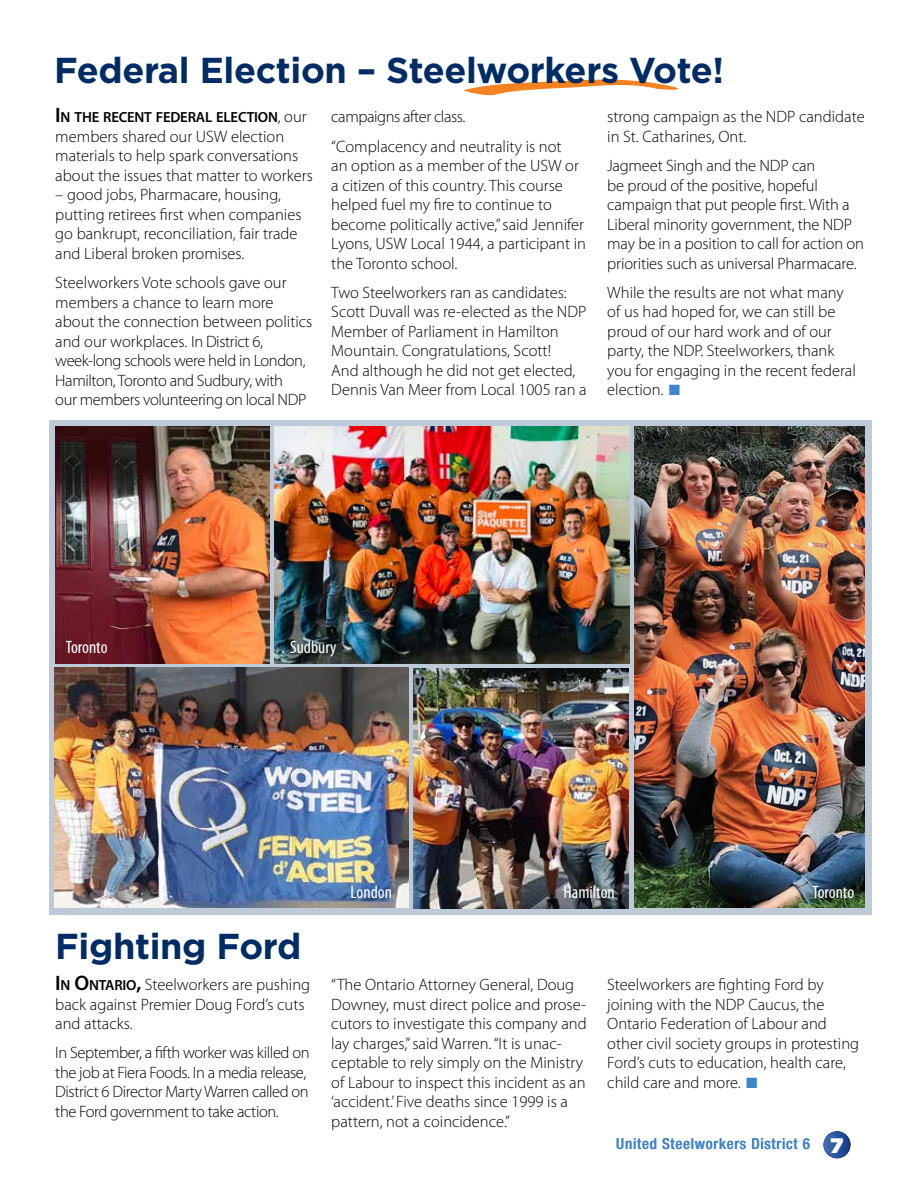
<style>
.page{position:relative;width:918px;height:1188px;background:#fff}
.page>*{position:absolute;margin:0;border:0;box-sizing:border-box;transform-origin:0 0}
.t1{font:700 36px "Gotham";letter-spacing:-.01em;color:#002c65}
.t2{font:condensed 18px "Myriad Pro";color:#fff}
.t3{font:300 16.5px/19.5px "Myriad Pro";color:#000}
.t4{font:300 16.5px/19.5px "Myriad Pro";letter-spacing:-.025em;color:#000}
.t5{font:500 condensed 15px "Helvetica Neue LT Std";letter-spacing:.05em;color:#4184c9}
.t6{font:600 14.7px "Myriad Pro";letter-spacing:-.015em;color:#000}
.s1{font-size:21px}
.s2{font-weight:300;font-size:16.5px}
.s3{color:#4184c9}
.s4{font-weight:600;font-size:21px}
.s5{font-weight:600;font-size:14.7px}
.s6{font-family:"Gotham";font-weight:900;font-stretch:normal;font-size:21px;color:#fff}
</style>
<div class="page">
<div style="left:49px;top:420px;width:823px;height:494px;background:#bfcad8"></div>
<img style="left:634px;top:426px;width:230px;height:481px">
<img style="left:275px;top:426px;width:354px;height:238px">
<img style="left:55px;top:426px;width:215px;height:238px">
<img style="left:54px;top:668px;width:355px;height:239px">
<img style="left:414px;top:669px;width:214px;height:239px">
<svg style="left:464px;top:79px;width:215px;height:17px"></svg>
<div style="left:824px;top:1131px;width:26px;height:27px;background:linear-gradient(to right,#3e6fb7,#1a3f87);border-radius:50%"></div>
<h1 class="t1" style="left:54px;top:47px;width:672px">Federal Election – Steelworkers Vote!</h1>
<p class="t6" style="left:55px;top:108px;width:253px"><span class="s1">I</span> N THE RECENT FEDERAL ELECTION<span class="s2">, our</span></p>
<p class="t3" style="left:55px;top:126px;width:259px">members shared our USW election materials to help spark conversations about the issues that matter to workers</p>
<p class="t3" style="left:55px;top:185px;width:248px">– good jobs, Pharmacare, housing, putting retirees first when companies go bankrupt, reconciliation, fair trade and Liberal broken promises.</p>
<p class="t3" style="left:55px;top:273px;width:259px">Steelworkers Vote schools gave our members a chance to learn more about the connection between politics and our workplaces. In District 6, week-long schools were held in London, Hamilton, Toronto and Sudbury, with<br>our members volunteering on local NDP</p>
<p class="t3" style="left:331px;top:102px;width:232px;line-height:29.2px">campaigns after class. “Complacency and neutrality is not</p>
<p class="t3" style="left:331px;top:156px;width:256px">an option as a member of the USW or a citizen of this country. This course helped fuel my fire to continue to become politically active,” said Jennifer Lyons, USW Local 1944, a participant in the Toronto school.</p>
<p class="t3" style="left:331px;top:282px;width:257px">Two Steelworkers ran as candidates:<br>Scott Duvall was re-elected as the NDP Member of Parliament in Hamilton Mountain. Congratulations, Scott!<br>And although he did not get elected, Dennis Van Meer from Local 1005 ran a</p>
<p class="t3" style="left:607px;top:107px;width:259px">strong campaign as the NDP candidate in St. Catharines, Ont.</p>
<p class="t3" style="left:607px;top:156px;width:258px">Jagmeet Singh and the NDP can<br>be proud of the positive, hopeful campaign that put people first. With a Liberal minority government, the NDP may be in a position to call for action on priorities such as universal Pharmacare.</p>
<p class="t3" style="left:607px;top:282px;width:250px">While the results are not what many of us had hoped for, we can still be proud of our hard work and of our party, the NDP. Steelworkers, thank you for engaging in the recent federal election. <span class="s3">■</span></p>
<p class="t2" style="left:66px;top:636px;width:43px">Toronto</p>
<p class="t2" style="left:290px;top:636px;width:48px">Sudbury</p>
<h1 class="t1" style="left:55px;top:923px;width:248px">Fighting Ford</h1>
<p class="t3" style="left:55px;top:975px;width:256px"><span class="s4">I</span> <span class="s5">N</span> <span class="s4">O</span><span class="s5">NTARIO</span><span class="s4">,</span> Steelworkers are pushing back against Premier Doug Ford’s cuts and attacks.</p>
<p class="t4" style="left:55px;top:1043px;width:256px">In September, a fifth worker was killed on the job at Fiera Foods. In a media release, District 6 Director Marty Warren called on the Ford government to take action.</p>
<p class="t2" style="left:351px;top:881px;width:43px">London</p>
<p class="t2" style="left:563px;top:881px;width:53px">Hamilton</p>
<p class="t2" style="left:812px;top:881px;width:43px">Toronto</p>
<p class="t3" style="left:331px;top:975px;width:257px">“The Ontario Attorney General, Doug Downey, must direct police and prose&shy;cutors to investigate this company and lay charges,” said Warren. “It is unac&shy;ceptable to rely simply on the Ministry of Labour to inspect this incident as an ‘accident.’ Five deaths since 1999 is a pattern, not a coincidence.”</p>
<p class="t3" style="left:607px;top:975px;width:253px">Steelworkers are fighting Ford by joining with the NDP Caucus, the Ontario Federation of Labour and other civil society groups in protesting Ford’s cuts to education, health care, child care and more. <span class="s3">■</span></p>
<p class="t5" style="left:616px;top:1135px;width:229px">United Steelworkers District 6 <span class="s6">7</span></p>
</div>
